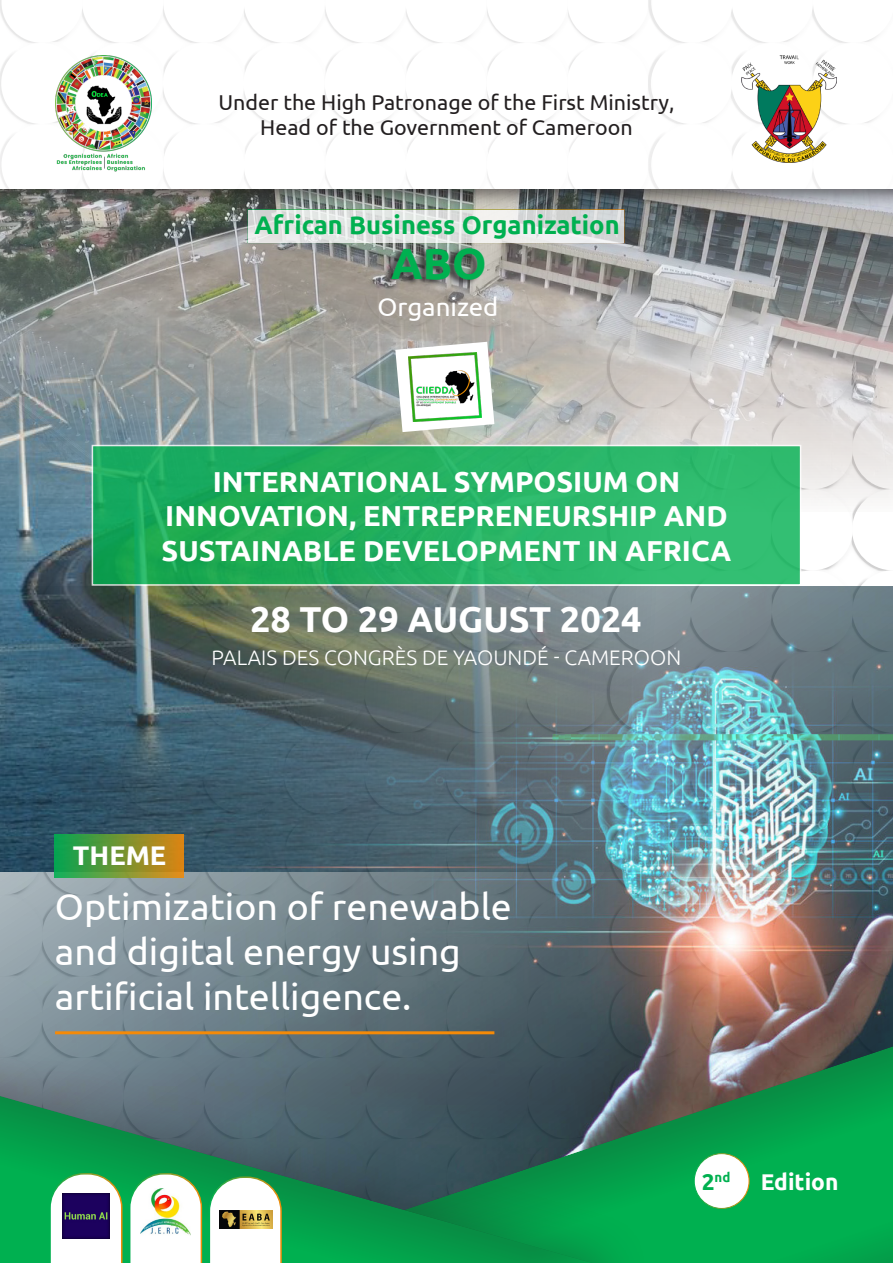
<style>
.page{position:relative;width:893px;height:1263px;background:#fff}
.page>*{position:absolute;margin:0;border:0;box-sizing:border-box;transform-origin:0 0}
.t1{font:700 43.8px "Ubuntu";color:#00b050}
.t2{font:37.5px/45px "Ubuntu";color:#fff}
.t3{font:700 36px "Ubuntu";color:#fff}
.t4{font:700 28.8px "Ubuntu";color:#fff}
.t5{font:700 27px "Ubuntu";color:#fff}
.t6{font:25.8px "Ubuntu";color:#fff}
.t7{font:700 25.5px "Ubuntu";color:#00b050}
.t8{font:700 22.8px "Ubuntu";color:#fff}
.t9{font:700 22.8px "Ubuntu";color:#00b050}
.t10{font:21.45px "Ubuntu";color:#231f20}
.t11{font:300 21px "Ubuntu";color:#fff}
.t12{font:700 13.2px "Ubuntu";color:#00b050}
</style>
<div class="page">
<img style="left:0;top:0;width:893px;height:1263px">
<img style="left:219px;top:1210px;width:53px;height:18px">
<p class="t10" style="left:219px;top:89px;width:457px">Under the High Patronage of the First Ministry,</p>
<p class="t10" style="left:260px;top:115px;width:374px">Head of the Government of Cameroon</p>
<p class="t7" style="left:254px;top:209px;width:367px">African Business Organization</p>
<p class="t1" style="left:391px;top:237px;width:97px">ABO</p>
<p class="t6" style="left:377px;top:291px;width:123px">Organized</p>
<p class="t4" style="left:213px;top:464px;width:469px">INTERNATIONAL SYMPOSIUM ON</p>
<p class="t4" style="left:165px;top:499px;width:564px">INNOVATION, ENTREPRENEURSHIP AND</p>
<p class="t4" style="left:162px;top:533px;width:571px">SUSTAINABLE DEVELOPMENT IN AFRICA</p>
<p class="t3" style="left:250px;top:597px;width:393px">28 TO 29 AUGUST 2024</p>
<p class="t11" style="left:212px;top:645px;width:471px">PALAIS DES CONGRÈS DE YAOUNDÉ - CAMEROON</p>
<p class="t5" style="left:73px;top:838px;width:95px">THEME</p>
<p class="t2" style="left:55px;top:883px;width:458px">Optimization of renewable and digital energy using</p>
<p class="t2" style="left:55px;top:973px;width:358px">artificial intelligence.</p>
<p class="t12" style="left:715px;top:1169px;width:17px">nd</p>
<p class="t9" style="left:702px;top:1168px;width:14px">2</p>
<p class="t8" style="left:761px;top:1168px;width:79px">Edition</p>
</div>
